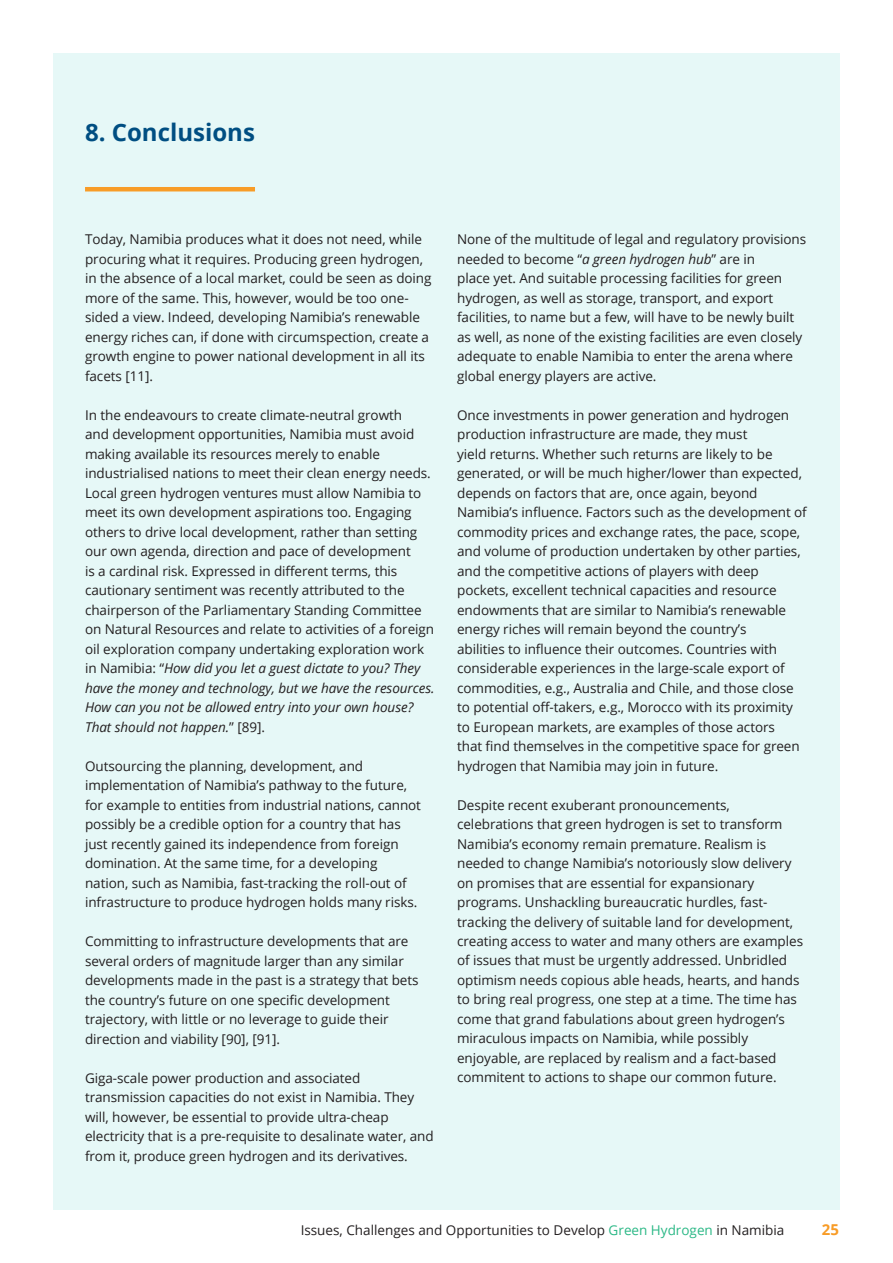
<style>
.page{position:relative;width:893px;height:1263px;background:#fff}
.page>*{position:absolute;margin:0;border:0;box-sizing:border-box;transform-origin:0 0}
.t1{font:700 24px "Open Sans";color:#004e82}
.t2{font:700 15px "Open Sans";color:#f89c27}
.t3{font:13.5px/19.5px "Open Sans";letter-spacing:-.005em;color:#231f20}
.s1{font-style:italic}
.s2{color:#2bb886}
</style>
<div class="page">
<div style="left:53px;top:53px;width:787px;height:1157px;background:#e6f8f7"></div>
<hr style="left:85px;top:187px;width:170px;height:4px;background:#f89c27">
<h1 class="t1" style="left:85px;top:122px;width:171px">8. Conclusions</h1>
<p class="t3" style="left:85px;top:231px;width:348px">Today, Namibia produces what it does not need, while procuring what it requires. Producing green hydrogen, in the absence of a local market, could be seen as doing more of the same. This, however, would be too one&shy;sided a view. Indeed, developing Namibia’s renewable energy riches can, if done with circumspection, create a growth engine to power national development in all its facets [11].</p>
<p class="t3" style="left:85px;top:406px;width:351px">In the endeavours to create climate-neutral growth<br>and development opportunities, Namibia must avoid making available its resources merely to enable industrialised nations to meet their clean energy needs.<br>Local green hydrogen ventures must allow Namibia to meet its own development aspirations too. Engaging others to drive local development, rather than setting our own agenda, direction and pace of development<br>is a cardinal risk. Expressed in different terms, this cautionary sentiment was recently attributed to the chairperson of the Parliamentary Standing Committee on Natural Resources and relate to activities of a foreign oil exploration company undertaking exploration work in Namibia: “<span class="s1">How did you let a guest dictate to you? They have the money and technology, but we have the resources.<br>How can you not be allowed entry into your own house?<br>That should not happen.</span>” [89].</p>
<p class="t3" style="left:85px;top:757px;width:338px">Outsourcing the planning, development, and implementation of Namibia’s pathway to the future, for example to entities from industrial nations, cannot possibly be a credible option for a country that has just recently gained its independence from foreign domination. At the same time, for a developing nation, such as Namibia, fast-tracking the roll-out of infrastructure to produce hydrogen holds many risks.</p>
<p class="t3" style="left:85px;top:933px;width:335px">Committing to infrastructure developments that are several orders of magnitude larger than any similar developments made in the past is a strategy that bets the country’s future on one specific development trajectory, with little or no leverage to guide their direction and viability [90], [91].</p>
<p class="t3" style="left:85px;top:1069px;width:350px">Giga-scale power production and associated transmission capacities do not exist in Namibia. They will, however, be essential to provide ultra-cheap electricity that is a pre-requisite to desalinate water, and from it, produce green hydrogen and its derivatives.</p>
<p class="t3" style="left:457px;top:231px;width:351px">None of the multitude of legal and regulatory provisions needed to become “<span class="s1">a green hydrogen hub</span>” are in<br>place yet. And suitable processing facilities for green hydrogen, as well as storage, transport, and export facilities, to name but a few, will have to be newly built as well, as none of the existing facilities are even closely adequate to enable Namibia to enter the arena where global energy players are active.</p>
<p class="t3" style="left:457px;top:406px;width:351px">Once investments in power generation and hydrogen production infrastructure are made, they must<br>yield returns. Whether such returns are likely to be generated, or will be much higher/lower than expected, depends on factors that are, once again, beyond Namibia’s influence. Factors such as the development of commodity prices and exchange rates, the pace, scope, and volume of production undertaken by other parties, and the competitive actions of players with deep pockets, excellent technical capacities and resource endowments that are similar to Namibia’s renewable energy riches will remain beyond the country’s<br>abilities to influence their outcomes. Countries with considerable experiences in the large-scale export of commodities, e.g., Australia and Chile, and those close to potential off-takers, e.g., Morocco with its proximity to European markets, are examples of those actors<br>that find themselves in the competitive space for green hydrogen that Namibia may join in future.</p>
<p class="t3" style="left:457px;top:796px;width:347px">Despite recent exuberant pronouncements, celebrations that green hydrogen is set to transform Namibia’s economy remain premature. Realism is needed to change Namibia’s notoriously slow delivery on promises that are essential for expansionary programs. Unshackling bureaucratic hurdles, fast&shy;tracking the delivery of suitable land for development, creating access to water and many others are examples of issues that must be urgently addressed. Unbridled optimism needs copious able heads, hearts, and hands to bring real progress, one step at a time. The time has come that grand fabulations about green hydrogen’s miraculous impacts on Namibia, while possibly enjoyable, are replaced by realism and a fact-based commitent to actions to shape our common future.</p>
<p class="t3" style="left:301px;top:1221px;width:485px">Issues, Challenges and Opportunities to Develop <span class="s2">Green Hydrogen</span> in Namibia</p>
<p class="t2" style="left:822px;top:1224px;width:19px">25</p>
</div>
